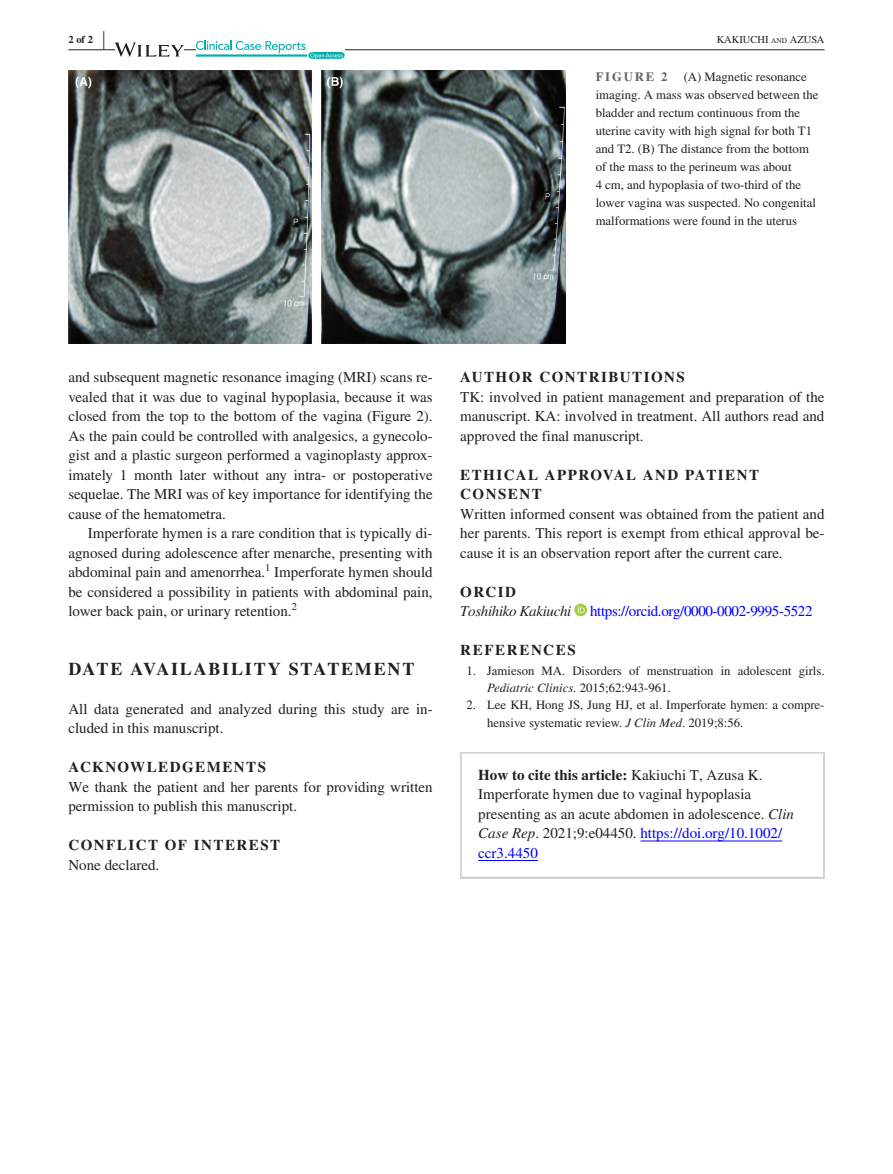
<style>
.page{position:relative;width:893px;height:1174px;background:#fff}
.page>*{position:absolute;margin:0;border:0;box-sizing:border-box;transform-origin:0 0}
.t1{font:700 25.95px "STIX";color:#231f20;scale:.36 1}
.t2{font:700 18px "STIX";letter-spacing:.1em;color:#231f20}
.t3{font:15px/19.5px "STIX";color:#231f20;text-align:justify}
.t4{font:700 15px/19.5px "STIX";letter-spacing:.1em;color:#231f20}
.t5{font:15px "STIX";letter-spacing:-.025em;color:#00f}
.t6{font:italic 15px "STIX";letter-spacing:-.025em;color:#231f20}
.t7{font:12.75px/18px "STIX";color:#231f20}
.t8{font:700 12.75px "STIX";letter-spacing:.14em;color:#636366}
.t9{font:10.5px "STIX";color:#231f20}
.t10{font:700 10.5px "STIX";color:#231f20}
.t11{font:10.5px "STIX";color:#231f20}
.s1{font-size:7.35px}
.s2{font-style:italic}
.s3{font-weight:700}
.s4{color:#00f}
</style>
<div class="page">
<hr style="left:68px;top:49px;width:756px;height:1px;background:#231f20">
<svg style="left:115px;top:43px;width:69px;height:14px"></svg>
<svg style="left:196px;top:41px;width:149px;height:18px"></svg>
<div style="left:460px;top:752px;width:364px;height:126px;background:linear-gradient(to right,#eeeeef,#eeeeef)"></div>
<div style="left:462px;top:753px;width:361px;height:123px;background:#fff"></div>
<hr style="left:640px;top:840px;width:142px;height:1px;background:#00f">
<hr style="left:478px;top:860px;width:60px;height:1px;background:#00f">
<svg style="left:574px;top:603px;width:13px;height:13px"></svg>
<svg style="left:578px;top:606px;width:7px;height:7px"></svg>
<img style="left:68px;top:71px;width:498px;height:272px">
<p class="t10" style="left:68px;top:33px;width:26px">2 of 2</p>
<h1 class="t1" style="left:103px;top:24px;width:7px">|</h1>
<p class="t9" style="left:717px;top:32px;width:109px">KAKIUCHI <span class="s1">and</span> AZUSA</p>
<p class="t8" style="left:596px;top:69px;width:73px">FIGURE 2</p>
<p class="t7" style="left:596px;top:68px;width:224px;text-indent:88px">(A) Magnetic resonance imaging. A mass was observed between the bladder and rectum continuous from the uterine cavity with high signal for both T1 and T2. (B) The distance from the bottom of the mass to the perineum was about<br>4 cm, and hypoplasia of two-third of the lower vagina was suspected. No congenital malformations were found in the uterus</p>
<p class="t3" style="left:68px;top:368px;width:366px">and subsequent magnetic resonance imaging (MRI) scans re&shy;vealed that it was due to vaginal hypoplasia, because it was closed from the top to the bottom of the vagina (Figure 2).<br>As the pain could be controlled with analgesics, a gynecolo&shy;gist and a plastic surgeon performed a vaginoplasty approx&shy;imately 1 month later without any intra- or postoperative sequelae. The MRI was of key importance for identifying the cause of the hematometra.</p>
<p class="t3" style="left:68px;top:524px;width:366px;text-indent:20px">Imperforate hymen is a rare condition that is typically di&shy;agnosed during adolescence after menarche, presenting with abdominal pain and amenorrhea.</p>
<p class="t11" style="left:265px;top:560px;width:7px">1</p>
<p class="t3" style="left:68px;top:563px;width:366px;text-indent:206px">Imperforate hymen should be considered a possibility in patients with abdominal pain, lower back pain, or urinary retention.</p>
<p class="t11" style="left:292px;top:599px;width:7px">2</p>
<p class="t2" style="left:68px;top:658px;width:347px">DATE AVAILABILITY STATEMENT</p>
<p class="t3" style="left:68px;top:700px;width:366px">All data generated and analyzed during this study are in&shy;cluded in this manuscript.</p>
<p class="t4" style="left:68px;top:757px;width:199px">ACKNOWLEDGEMENTS</p>
<p class="t3" style="left:68px;top:778px;width:366px">We thank the patient and her parents for providing written permission to publish this manuscript.</p>
<p class="t4" style="left:68px;top:835px;width:213px">CONFLICT OF INTEREST</p>
<p class="t3" style="left:68px;top:856px;width:92px">None declared.</p>
<p class="t4" style="left:460px;top:367px;width:226px">AUTHOR CONTRIBUTIONS</p>
<p class="t3" style="left:460px;top:388px;width:366px">TK: involved in patient management and preparation of the manuscript. KA: involved in treatment. All authors read and approved the final manuscript.</p>
<p class="t4" style="left:460px;top:465px;width:300px">ETHICAL APPROVAL AND PATIENT<br>CONSENT</p>
<p class="t3" style="left:460px;top:505px;width:366px">Written informed consent was obtained from the patient and her parents. This report is exempt from ethical approval be&shy;cause it is an observation report after the current care.</p>
<p class="t4" style="left:460px;top:582px;width:57px">ORCID</p>
<p class="t6" style="left:460px;top:601px;width:112px">Toshihiko Kakiuchi</p>
<p class="t5" style="left:590px;top:601px;width:224px">https://orcid.org/0000-0002-9995-5522</p>
<p class="t4" style="left:460px;top:640px;width:117px">REFERENCES</p>
<p class="t7" style="left:487px;top:663px;width:339px;line-height:17.2px;text-indent:-21px">1. Jamieson MA. Disorders of menstruation in adolescent girls.<br><span class="s2">Pediatric Clinics</span>. 2015;62:943-961.</p>
<p class="t7" style="left:487px;top:697px;width:339px;line-height:17.2px;text-indent:-21px">2. Lee KH, Hong JS, Jung HJ, et al. Imperforate hymen: a compre&shy;hensive systematic review. <span class="s2">J Clin Med</span>. 2019;8:56.</p>
<p class="t3" style="left:478px;top:766px;width:317px;text-align:left"><span class="s3">How to cite this article:</span> Kakiuchi T, Azusa K.<br>Imperforate hymen due to vaginal hypoplasia presenting as an acute abdomen in adolescence. <span class="s2">Clin Case Rep</span>. 2021;9:e04450. <span class="s4">https://doi.org/10.1002/ ccr3.4450</span></p>
</div>
